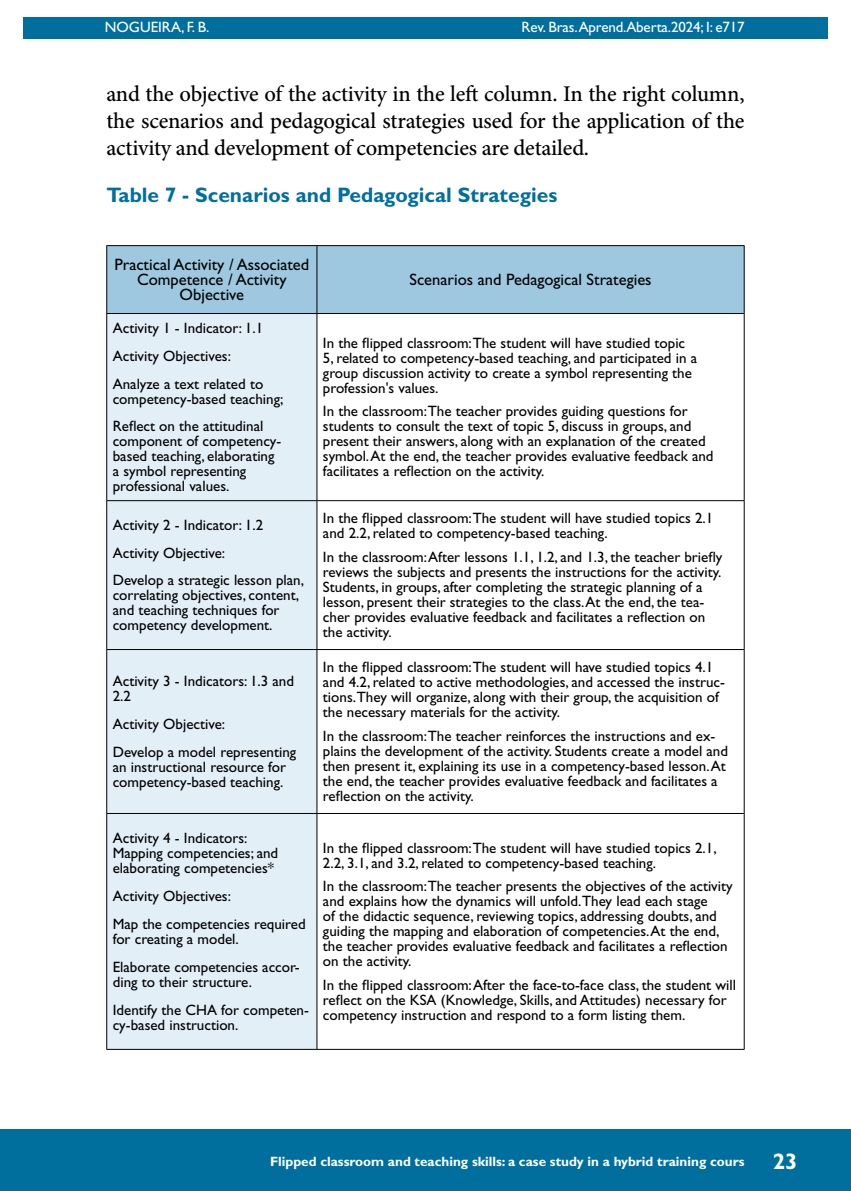
<style>
.page{position:relative;width:851px;height:1191px;background:#fff}
.page>*{position:absolute;margin:0;border:0;box-sizing:border-box;transform-origin:0 0}
.t1{font:500 22.5px/27px "Minion Pro";letter-spacing:-.01em;color:#000;text-align:justify}
.t2{font:700 21px "Gill Sans Std";color:#006f9e}
.t3{font:16.5px/15px "Gill Sans Std";color:#000;text-align:center}
.t4{font:15px/15px "Gill Sans Std";color:#000}
.t5{font:15px "Gill Sans Std";letter-spacing:-.01em;color:#fff}
.t6{font:700 13.5px "Gill Sans Std";color:#fff}
.s1{font-size:22.5px}
</style>
<div class="page">
<hr style="left:104px;top:0;width:1px;height:467px;background:#006f9e">
<div style="left:23px;top:17px;width:804px;height:21px;background:#006f9e"></div>
<div style="left:0;top:1129px;width:850px;height:62px;background:#006f9e"></div>
<div style="left:107px;top:246px;width:636px;height:67px;background:#9ec8e0"></div>
<svg style="left:107px;top:314px;width:209px;height:735px;background:#dde9f1"></svg>
<hr style="left:106px;top:245px;width:211px;height:1px;background:#000">
<hr style="left:106px;top:246px;width:1px;height:67px;background:#000">
<hr style="left:317px;top:245px;width:427px;height:1px;background:#000">
<hr style="left:316px;top:246px;width:1px;height:67px;background:#000">
<hr style="left:743px;top:246px;width:1px;height:67px;background:#000">
<hr style="left:106px;top:313px;width:211px;height:1px;background:#000">
<hr style="left:106px;top:314px;width:1px;height:186px;background:#000">
<hr style="left:317px;top:313px;width:427px;height:1px;background:#000">
<hr style="left:316px;top:314px;width:1px;height:186px;background:#000">
<hr style="left:743px;top:314px;width:1px;height:186px;background:#000">
<hr style="left:106px;top:500px;width:211px;height:1px;background:#000">
<hr style="left:106px;top:501px;width:1px;height:148px;background:#000">
<hr style="left:317px;top:500px;width:427px;height:1px;background:#000">
<hr style="left:316px;top:501px;width:1px;height:148px;background:#000">
<hr style="left:743px;top:501px;width:1px;height:148px;background:#000">
<hr style="left:106px;top:649px;width:211px;height:1px;background:#000">
<hr style="left:106px;top:650px;width:1px;height:163px;background:#000">
<hr style="left:317px;top:649px;width:427px;height:1px;background:#000">
<hr style="left:316px;top:650px;width:1px;height:163px;background:#000">
<hr style="left:743px;top:650px;width:1px;height:163px;background:#000">
<hr style="left:106px;top:813px;width:211px;height:1px;background:#000">
<hr style="left:106px;top:814px;width:1px;height:235px;background:#000">
<hr style="left:317px;top:813px;width:427px;height:1px;background:#000">
<hr style="left:316px;top:814px;width:1px;height:235px;background:#000">
<hr style="left:743px;top:814px;width:1px;height:235px;background:#000">
<hr style="left:106px;top:1049px;width:211px;height:1px;background:#000">
<hr style="left:317px;top:1049px;width:427px;height:1px;background:#000">
<p class="t5" style="left:105px;top:18px;width:106px">NOGUEIRA, F. B.</p>
<p class="t5" style="left:521px;top:18px;width:224px">Rev. Bras.Aprend.Aberta.2024; I: e717</p>
<h1 class="t1" style="left:106px;top:81px;width:639px">and the objective of the activity in the left column. In the right column, the scenarios and pedagogical strategies used for the application of the activity and development of competencies are detailed.</h1>
<h2 class="t2" style="left:106px;top:182px;width:452px">Table 7 - Scenarios and Pedagogical Strategies</h2>
<p class="t3" style="left:114px;top:257px;width:196px">Practical Activity / Associated<br>Competence / Activity<br>Objective</p>
<p class="t4" style="left:113px;top:314px;width:152px;line-height:27.8px">Activity 1 - Indicator: 1.1<br>Activity Objectives:<br>Analyze a text related to</p>
<p class="t4" style="left:113px;top:385px;width:172px;line-height:27.8px">competency-based teaching;<br>Reflect on the attitudinal</p>
<p class="t4" style="left:113px;top:434px;width:170px">component of competency&shy;based teaching, elaborating a symbol representing professional values.</p>
<p class="t4" style="left:113px;top:511px;width:193px;line-height:27.8px">Activity 2 - Indicator: 1.2<br>Activity Objective:<br>Develop a strategic lesson plan,</p>
<p class="t4" style="left:113px;top:588px;width:188px">correlating objectives, content, and teaching techniques for competency development.</p>
<p class="t4" style="left:113px;top:674px;width:183px">Activity 3 - Indicators: 1.3 and<br>2.2</p>
<p class="t4" style="left:113px;top:710px;width:185px;line-height:27.8px">Activity Objective:<br>Develop a model representing</p>
<p class="t4" style="left:113px;top:759px;width:175px">an instructional resource for competency-based teaching.</p>
<p class="t4" style="left:113px;top:831px;width:167px">Activity 4 - Indicators:<br>Mapping competencies; and elaborating competencies*</p>
<p class="t4" style="left:113px;top:882px;width:194px;line-height:27.8px">Activity Objectives:<br>Map the competencies required</p>
<p class="t4" style="left:113px;top:925px;width:188px;line-height:27.8px">for creating a model.<br>Elaborate competencies accor-</p>
<p class="t4" style="left:113px;top:968px;width:198px;line-height:27.8px">ding to their structure.<br>Identify the CHA for competen-</p>
<p class="t4" style="left:113px;top:1017px;width:127px">cy-based instruction.</p>
<p class="t3" style="left:409px;top:272px;width:243px">Scenarios and Pedagogical Strategies</p>
<p class="t4" style="left:323px;top:335px;width:375px">In the flipped classroom:The student will have studied topic 5, related to competency-based teaching, and participated in a group discussion activity to create a symbol representing the profession's values.</p>
<p class="t4" style="left:323px;top:404px;width:392px">In the classroom:The teacher provides guiding questions for students to consult the text of topic 5, discuss in groups, and present their answers, along with an explanation of the created symbol. At the end, the teacher provides evaluative feedback and facilitates a reflection on the activity.</p>
<p class="t4" style="left:323px;top:511px;width:392px">In the flipped classroom:The student will have studied topics 2.1 and 2.2, related to competency-based teaching.</p>
<p class="t4" style="left:323px;top:549px;width:401px">In the classroom: After lessons 1.1, 1.2, and 1.3, the teacher briefly reviews the subjects and presents the instructions for the activity.<br>Students, in groups, after completing the strategic planning of a lesson, present their strategies to the class. At the end, the tea&shy;cher provides evaluative feedback and facilitates a reflection on the activity.</p>
<p class="t4" style="left:323px;top:660px;width:403px">In the flipped classroom:The student will have studied topics 4.1 and 4.2, related to active methodologies, and accessed the instruc&shy;tions.They will organize, along with their group, the acquisition of the necessary materials for the activity.</p>
<p class="t4" style="left:323px;top:728px;width:406px">In the classroom:The teacher reinforces the instructions and ex&shy;plains the development of the activity. Students create a model and then present it, explaining its use in a competency-based lesson. At the end, the teacher provides evaluative feedback and facilitates a reflection on the activity.</p>
<p class="t4" style="left:323px;top:840px;width:395px">In the flipped classroom:The student will have studied topics 2.1,<br>2.2, 3.1, and 3.2, related to competency-based teaching.</p>
<p class="t4" style="left:323px;top:879px;width:411px">In the classroom:The teacher presents the objectives of the activity and explains how the dynamics will unfold.They lead each stage<br>of the didactic sequence, reviewing topics, addressing doubts, and guiding the mapping and elaboration of competencies. At the end, the teacher provides evaluative feedback and facilitates a reflection on the activity.</p>
<p class="t4" style="left:323px;top:977px;width:414px">In the flipped classroom: After the face-to-face class, the student will reflect on the KSA (Knowledge, Skills, and Attitudes) necessary for competency instruction and respond to a form listing them.</p>
<p class="t6" style="left:270px;top:1153px;width:529px">Flipped classroom and teaching skills: a case study in a hybrid training cours <span class="s1">23</span></p>
</div>
